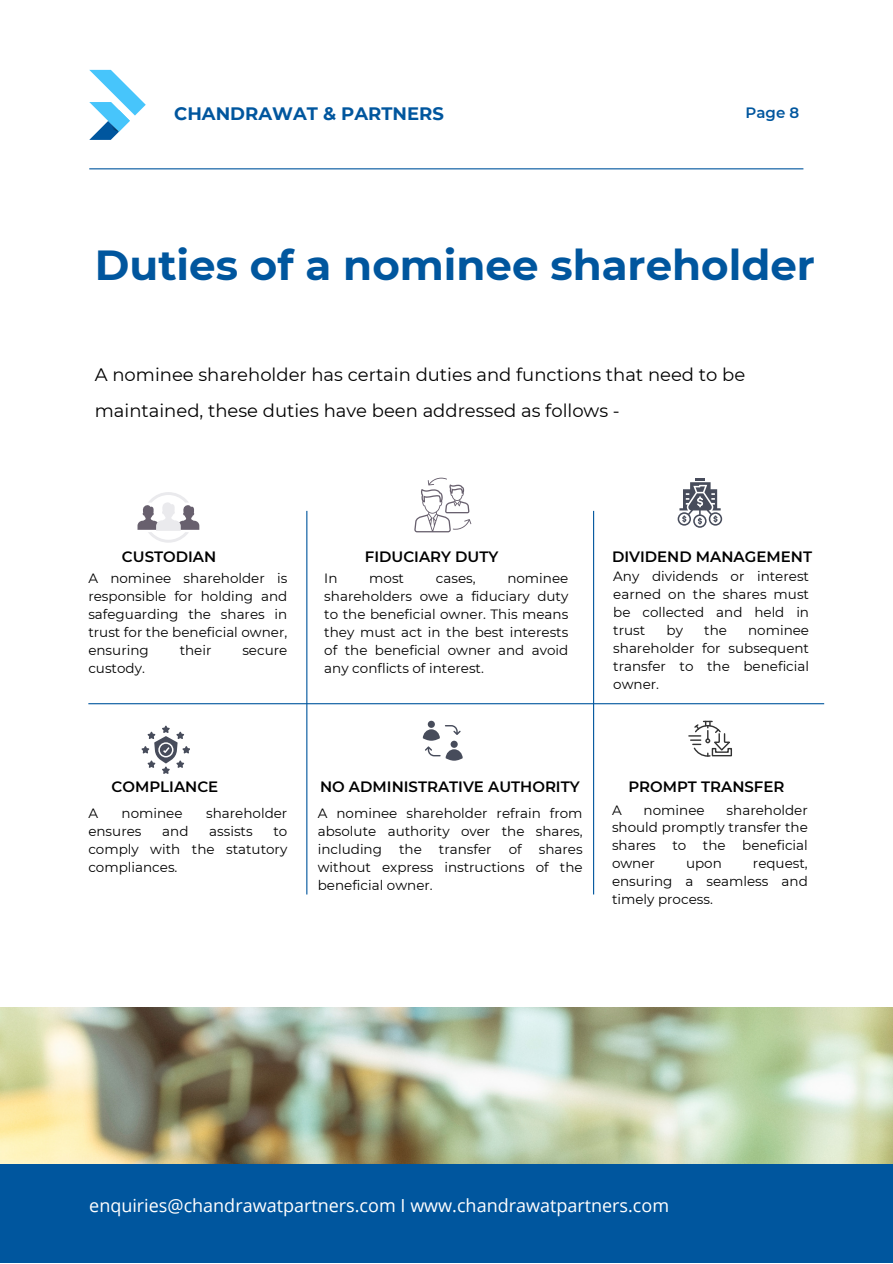
<style>
.page{position:relative;width:893px;height:1264px;background:#fff}
.page>*{position:absolute;margin:0;border:0;box-sizing:border-box;transform-origin:0 0}
.t1{font:700 42px "Montserrat";color:#00569e}
.t2{font:18px/36px "Montserrat";color:#000}
.t3{font:18px "Open Sans";color:#fff}
.t4{font:700 18px "Montserrat";color:#00569e}
.t5{font:600 15px "Montserrat";color:#000}
.t6{font:600 15px "Montserrat";color:#00569e}
.t7{font:13.5px/18px "Montserrat";color:#000;text-align:justify}
</style>
<div class="page">
<hr style="left:88px;top:703px;width:736px;height:1px;background:#00569e">
<hr style="left:306px;top:511px;width:1px;height:383px;background:#00569e">
<hr style="left:593px;top:511px;width:1px;height:383px;background:#00569e">
<svg style="left:89px;top:70px;width:56px;height:69px"></svg>
<hr style="left:89px;top:168px;width:714px;height:1px;background:#00569e">
<div style="left:0;top:1160px;width:892px;height:102px;background:#00569e"></div>
<svg style="left:137px;top:492px;width:62px;height:50px"></svg>
<svg style="left:414px;top:477px;width:57px;height:55px"></svg>
<svg style="left:677px;top:478px;width:45px;height:50px"></svg>
<svg style="left:141px;top:725px;width:49px;height:48px"></svg>
<div style="left:428px;top:720px;width:7px;height:8px;background:#474c5b;border-radius:50%"></div>
<div style="left:450px;top:740px;width:7px;height:7px;background:#474c5b;border-radius:50%"></div>
<svg style="left:425px;top:746px;width:37px;height:14px"></svg>
<svg style="left:423px;top:725px;width:37px;height:15px"></svg>
<svg style="left:688px;top:720px;width:44px;height:36px"></svg>
<img style="left:0;top:1007px;width:892px;height:156px">
<p class="t4" style="left:174px;top:102px;width:271px">CHANDRAWAT &amp; PARTNERS</p>
<p class="t6" style="left:745px;top:103px;width:55px">Page 8</p>
<p class="t1" style="left:95px;top:239px;width:721px">Duties of a nominee shareholder</p>
<p class="t2" style="left:95px;top:357px;width:651px">A nominee shareholder has certain duties and functions that need to be maintained, these duties have been addressed as follows -</p>
<p class="t5" style="left:122px;top:547px;width:96px">CUSTODIAN</p>
<p class="t5" style="left:365px;top:547px;width:135px">FIDUCIARY DUTY</p>
<p class="t5" style="left:612px;top:547px;width:201px">DIVIDEND MANAGEMENT</p>
<p class="t7" style="left:88px;top:569px;width:200px">A nominee shareholder is responsible for holding and safeguarding the shares in trust for the beneficial owner, ensuring</p>
<p class="t7" style="left:180px;top:641px;width:33px">their</p>
<p class="t7" style="left:242px;top:641px;width:46px">secure</p>
<p class="t7" style="left:88px;top:659px;width:58px">custody.</p>
<p class="t7" style="left:324px;top:569px;width:245px;text-indent:183px">nominee shareholders owe a fiduciary duty to the beneficial owner. This means they must act in the best interests of the beneficial owner and avoid any conflicts of interest.</p>
<p class="t7" style="left:613px;top:567px;width:197px">Any dividends or interest earned on the shares must be collected and held in trust</p>
<p class="t7" style="left:324px;top:569px;width:15px">In</p>
<p class="t7" style="left:369px;top:569px;width:36px">most</p>
<p class="t7" style="left:436px;top:569px;width:41px">cases,</p>
<p class="t7" style="left:613px;top:621px;width:197px;text-indent:135px">nominee shareholder for subsequent transfer to the beneficial owner.</p>
<p class="t7" style="left:666px;top:621px;width:18px">by</p>
<p class="t7" style="left:704px;top:621px;width:24px">the</p>
<p class="t5" style="left:111px;top:777px;width:108px">COMPLIANCE</p>
<p class="t5" style="left:320px;top:777px;width:261px">NO ADMINISTRATIVE AUTHORITY</p>
<p class="t7" style="left:88px;top:804px;width:11px">A</p>
<p class="t7" style="left:122px;top:804px;width:62px">nominee</p>
<p class="t7" style="left:206px;top:804px;width:83px">shareholder</p>
<p class="t7" style="left:88px;top:822px;width:55px">ensures</p>
<p class="t7" style="left:162px;top:822px;width:28px">and</p>
<p class="t7" style="left:209px;top:822px;width:45px">assists</p>
<p class="t7" style="left:88px;top:822px;width:200px;text-indent:185px">to comply with the statutory compliances.</p>
<p class="t7" style="left:318px;top:804px;width:266px">A nominee shareholder refrain from absolute authority over the shares, including</p>
<p class="t7" style="left:399px;top:840px;width:24px">the</p>
<p class="t7" style="left:439px;top:840px;width:54px">transfer</p>
<p class="t7" style="left:508px;top:840px;width:15px">of</p>
<p class="t7" style="left:318px;top:840px;width:266px;text-indent:221px">shares without express instructions of the beneficial owner.</p>
<p class="t5" style="left:628px;top:777px;width:158px">PROMPT TRANSFER</p>
<p class="t7" style="left:612px;top:800px;width:11px">A</p>
<p class="t7" style="left:643px;top:800px;width:62px">nominee</p>
<p class="t7" style="left:612px;top:800px;width:197px;text-indent:115px">shareholder should promptly transfer the shares to the beneficial owner</p>
<p class="t7" style="left:612px;top:854px;width:197px;text-indent:141px">request, ensuring a seamless and timely process.</p>
<p class="t7" style="left:686px;top:854px;width:37px">upon</p>
<p class="t3" style="left:89px;top:1192px;width:581px">enquiries@chandrawatpartners.com I www.chandrawatpartners.com</p>
</div>
